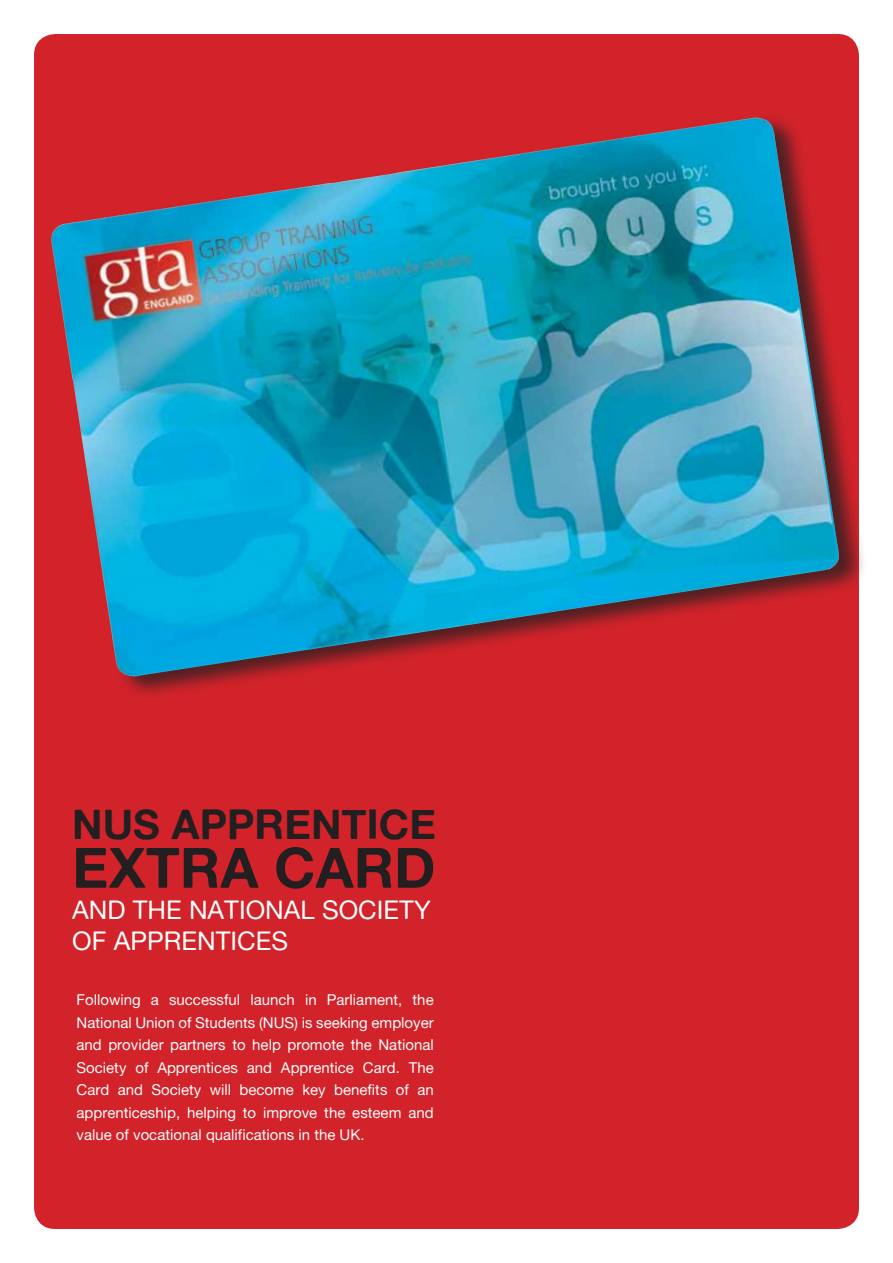
<style>
.page{position:relative;width:893px;height:1263px;background:#fff}
.page>*{position:absolute;margin:0;border:0;box-sizing:border-box;transform-origin:0 0}
.t1{font:55.95px "Alte Haas Grotesk Bold";color:#231f20}
.t2{font:41.1px "Alte Haas Grotesk Bold";color:#231f20}
.t3{font:25.8px/30.9px "Alte Haas Grotesk";color:#fff}
.t4{font:15px/22.5px "Alte Haas Grotesk";color:#fff;text-align:justify}
</style>
<div class="page">
<div style="left:34px;top:34px;width:825px;height:1195px;background:#d2232a;border-radius:21px"></div>
<div style="left:52px;top:113px;width:815px;height:586px;background:#231f20;opacity:.75"></div>
<img style="left:51px;top:119px;width:789px;height:558px">
<h2 class="t2" style="left:72px;top:799px;width:365px">NUS APPRENTICE</h2>
<h1 class="t1" style="left:72px;top:833px;width:365px">EXTRA CARD</h1>
<h3 class="t3" style="left:72px;top:894px;width:360px">AND THE NATIONAL SOCIETY<br>OF APPRENTICES</h3>
<p class="t4" style="left:77px;top:988px;width:359px">Following a successful launch in Parliament, the National Union of Students (NUS) is seeking employer and provider partners to help promote the National Society of Apprentices and Apprentice Card. The Card and Society will become key benefits of an apprenticeship, helping to improve the esteem and value of vocational qualifications in the UK.</p>
</div>
